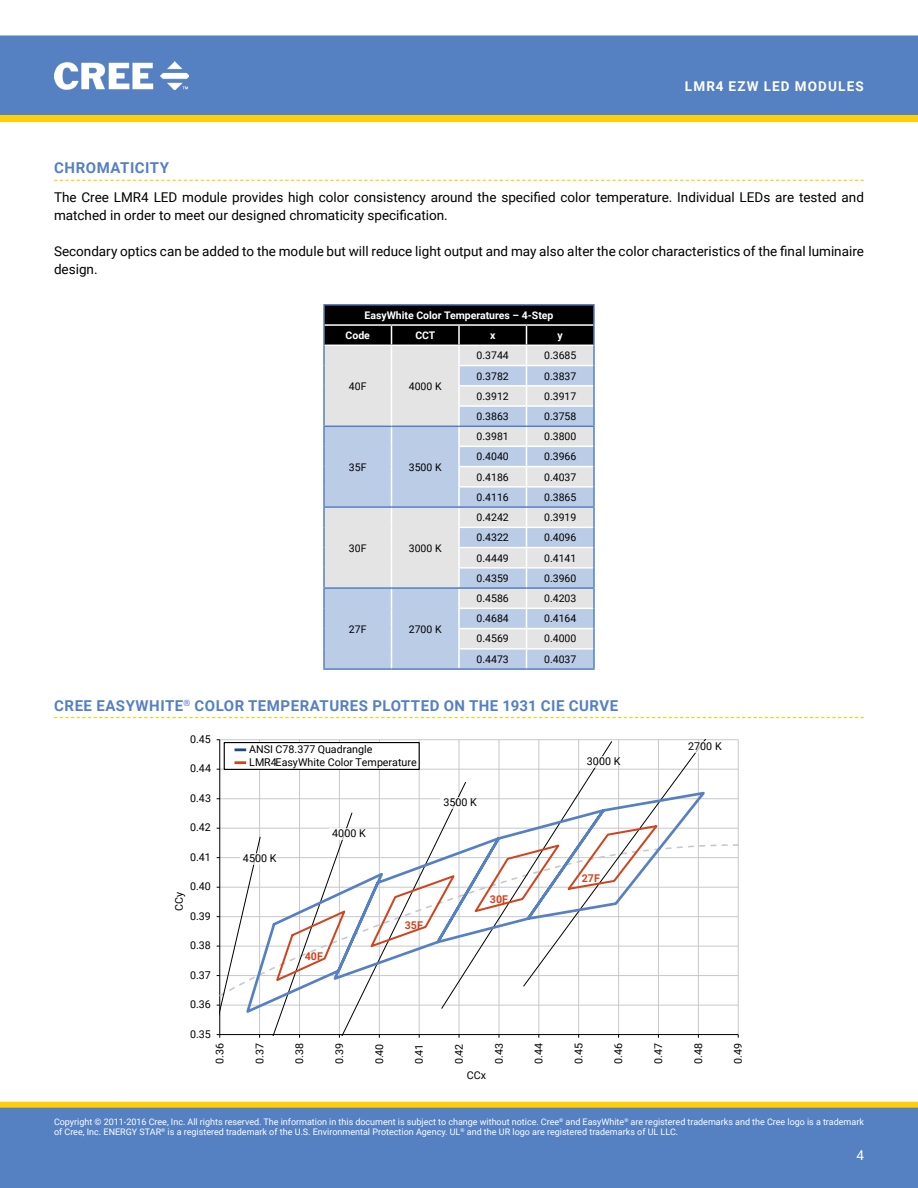
<style>
.page{position:relative;width:918px;height:1188px;background:#fff}
.page>*{position:absolute;margin:0;border:0;box-sizing:border-box;transform-origin:0 0}
.t1{font:700 15px "Roboto";letter-spacing:.035em;color:#5580c3}
.t2{font:700 15px "Roboto";letter-spacing:.1em;color:#5580c3}
.t3{font:13.5px/18px "Roboto";color:#000}
.t4{font:700 13.5px "Roboto";letter-spacing:.085em;color:#fff}
.t5{font:13.5px "Roboto";color:#fff}
.t6{font:10.65px/12.5px "Roboto";color:#000}
.t7{font:700 10.65px "Roboto";color:#cf4520}
.t8{font:10.5px "Roboto";color:#000}
.t9{font:700 10.5px/20.2px "Roboto";color:#fff}
.t10{font:9px/10.8px "Roboto";color:#fff}
</style>
<div class="page">
<div style="left:0;top:35px;width:918px;height:80px;background:#5580c1"></div>
<img style="left:55px;top:62px;width:134px;height:28px">
<div style="left:1px;top:1102px;width:916px;height:6px;background:#ffce06"></div>
<div style="left:0;top:1102px;width:918px;height:6px;border:1px solid #ffce06"></div>
<div style="left:0;top:1108px;width:918px;height:80px;background:#5580c1"></div>
<svg style="left:0;top:115px;width:918px;height:7px;background:#fece08"></svg>
<svg style="left:54px;top:180px;width:810px;height:1px"></svg>
<svg style="left:54px;top:717px;width:810px;height:1px"></svg>
<hr style="left:323px;top:668px;width:69px;height:2px;background:#5580c3">
<hr style="left:392px;top:668px;width:67px;height:2px;background:#5580c3">
<hr style="left:459px;top:668px;width:67px;height:2px;background:#5580c3">
<hr style="left:526px;top:668px;width:69px;height:2px;background:#5580c3">
<hr style="left:323px;top:304px;width:69px;height:2px;background:#5580c3">
<hr style="left:392px;top:304px;width:67px;height:2px;background:#5580c3">
<hr style="left:459px;top:304px;width:67px;height:2px;background:#5580c3">
<hr style="left:526px;top:304px;width:69px;height:2px;background:#5580c3">
<svg style="left:323px;top:305px;width:272px;height:363px;background:#bbc3cf"></svg>
<hr style="left:323px;top:325px;width:2px;height:20px;background:#5580c3">
<hr style="left:593px;top:325px;width:2px;height:20px;background:#5580c3">
<hr style="left:325px;top:324px;width:67px;height:2px;background:#fff">
<hr style="left:392px;top:324px;width:67px;height:2px;background:#fff">
<hr style="left:459px;top:324px;width:67px;height:2px;background:#fff">
<hr style="left:526px;top:324px;width:67px;height:2px;background:#fff">
<hr style="left:325px;top:345px;width:67px;height:1px;background:#fff">
<hr style="left:392px;top:345px;width:67px;height:1px;background:#fff">
<hr style="left:459px;top:345px;width:67px;height:1px;background:#fff">
<hr style="left:526px;top:345px;width:67px;height:1px;background:#fff">
<hr style="left:220px;top:828px;width:518px;height:1px;background:#c6c8ca">
<hr style="left:220px;top:798px;width:518px;height:1px;background:#c6c8ca">
<hr style="left:220px;top:769px;width:518px;height:1px;background:#c6c8ca">
<hr style="left:220px;top:739px;width:518px;height:1px;background:#c6c8ca">
<hr style="left:259px;top:740px;width:1px;height:295px;background:#c6c8ca">
<hr style="left:299px;top:740px;width:1px;height:295px;background:#c6c8ca">
<hr style="left:339px;top:740px;width:1px;height:295px;background:#c6c8ca">
<hr style="left:379px;top:740px;width:1px;height:295px;background:#c6c8ca">
<hr style="left:419px;top:740px;width:1px;height:295px;background:#c6c8ca">
<hr style="left:738px;top:740px;width:1px;height:295px;background:#c6c8ca">
<hr style="left:220px;top:740px;width:1px;height:295px;background:#000">
<svg style="left:467px;top:842px;width:272px;height:193px"></svg>
<svg style="left:613px;top:740px;width:103px;height:247px"></svg>
<svg style="left:441px;top:740px;width:172px;height:49px"></svg>
<svg style="left:217px;top:781px;width:250px;height:257px"></svg>
<svg style="left:243px;top:789px;width:467px;height:227px"></svg>
<svg style="left:274px;top:823px;width:387px;height:161px"></svg>
<div style="left:685px;top:741px;width:30px;height:11px;background:#fff"></div>
<div style="left:584px;top:756px;width:30px;height:12px;background:#fff"></div>
<svg style="left:441px;top:797px;width:29px;height:12px"></svg>
<div style="left:330px;top:828px;width:29px;height:12px;background:#fff"></div>
<svg style="left:240px;top:853px;width:30px;height:12px"></svg>
<div style="left:224px;top:743px;width:195px;height:26px;background:#fff"></div>
<div style="left:224px;top:742px;width:196px;height:28px;border:1px solid #000"></div>
<svg style="left:235px;top:761px;width:11px;height:3px"></svg>
<svg style="left:235px;top:748px;width:11px;height:3px"></svg>
<h2 class="t4" style="left:685px;top:77px;width:180px">LMR4 EZW LED MODULES</h2>
<h1 class="t2" style="left:54px;top:157px;width:116px">CHROMATICITY</h1>
<h2 class="t3" style="left:54px;top:188px;width:812px">The Cree LMR4 LED module provides high color consistency around the specified color temperature. Individual LEDs are tested and matched in order to meet our designed chromaticity specification.</h2>
<h2 class="t3" style="left:54px;top:242px;width:811px">Secondary optics can be added to the module but will reduce light output and may also alter the color characteristics of the final luminaire design.</h2>
<p class="t9" style="left:346px;top:305px;width:209px;text-indent:19px">EASYWHITE COLOR TEMPERATURES – 4-STEP<br>CODE</p>
<p class="t9" style="left:415px;top:325px;width:22px">CCT</p>
<p class="t9" style="left:490px;top:325px;width:7px">X</p>
<p class="t9" style="left:558px;top:325px;width:7px">Y</p>
<p class="t8" style="left:349px;top:379px;width:19px">40F</p>
<p class="t8" style="left:409px;top:379px;width:34px">4000 K</p>
<p class="t8" style="left:349px;top:460px;width:19px">35F</p>
<p class="t8" style="left:409px;top:460px;width:34px">3500 K</p>
<p class="t8" style="left:349px;top:540px;width:19px">30F</p>
<p class="t8" style="left:409px;top:540px;width:34px">3000 K</p>
<p class="t8" style="left:349px;top:621px;width:19px">27F</p>
<p class="t8" style="left:409px;top:621px;width:34px">2700 K</p>
<p class="t8" style="left:477px;top:348px;width:34px">0.3744</p>
<p class="t8" style="left:544px;top:348px;width:34px">0.3685</p>
<p class="t8" style="left:477px;top:369px;width:34px">0.3782</p>
<p class="t8" style="left:544px;top:369px;width:34px">0.3837</p>
<p class="t8" style="left:477px;top:389px;width:34px">0.3912</p>
<p class="t8" style="left:544px;top:389px;width:34px">0.3917</p>
<p class="t8" style="left:477px;top:409px;width:34px">0.3863</p>
<p class="t8" style="left:544px;top:409px;width:34px">0.3758</p>
<p class="t8" style="left:477px;top:429px;width:34px">0.3981</p>
<p class="t8" style="left:544px;top:429px;width:34px">0.3800</p>
<p class="t8" style="left:477px;top:449px;width:34px">0.4040</p>
<p class="t8" style="left:544px;top:449px;width:34px">0.3966</p>
<p class="t8" style="left:477px;top:470px;width:34px">0.4186</p>
<p class="t8" style="left:544px;top:470px;width:34px">0.4037</p>
<p class="t8" style="left:477px;top:490px;width:34px">0.4116</p>
<p class="t8" style="left:544px;top:490px;width:34px">0.3865</p>
<p class="t8" style="left:477px;top:510px;width:34px">0.4242</p>
<p class="t8" style="left:544px;top:510px;width:34px">0.3919</p>
<p class="t8" style="left:477px;top:530px;width:34px">0.4322</p>
<p class="t8" style="left:544px;top:530px;width:34px">0.4096</p>
<p class="t8" style="left:477px;top:551px;width:34px">0.4449</p>
<p class="t8" style="left:544px;top:551px;width:34px">0.4141</p>
<p class="t8" style="left:477px;top:571px;width:34px">0.4359</p>
<p class="t8" style="left:544px;top:571px;width:34px">0.3960</p>
<p class="t8" style="left:477px;top:591px;width:34px">0.4586</p>
<p class="t8" style="left:544px;top:591px;width:34px">0.4203</p>
<p class="t8" style="left:477px;top:611px;width:34px">0.4684</p>
<p class="t8" style="left:544px;top:611px;width:34px">0.4164</p>
<p class="t8" style="left:477px;top:631px;width:34px">0.4569</p>
<p class="t8" style="left:544px;top:631px;width:34px">0.4000</p>
<p class="t8" style="left:477px;top:652px;width:34px">0.4473</p>
<p class="t8" style="left:544px;top:652px;width:34px">0.4037</p>
<h1 class="t1" style="left:54px;top:695px;width:21px">CREE</h1>
<h1 class="t1" style="left:96px;top:695px;width:173px">EASYWHITE<sup>®</sup> COLOR TEMPER</h1>
<h1 class="t1" style="left:310px;top:695px;width:102px">ATURES PLOTTED</h1>
<h1 class="t1" style="left:444px;top:695px;width:156px">ON THE 1931 CIE CURVE</h1>
<p class="t6" style="left:190px;top:733px;width:22px">0.45</p>
<p class="t6" style="left:190px;top:762px;width:22px">0.44</p>
<p class="t6" style="left:190px;top:792px;width:22px">0.43</p>
<p class="t6" style="left:190px;top:821px;width:22px">0.42</p>
<p class="t6" style="left:190px;top:851px;width:22px">0.41</p>
<p class="t6" style="left:190px;top:880px;width:22px">0.40</p>
<p class="t6" style="left:173px;top:911px;width:21px;rotate:-90deg">CCy</p>
<p class="t6" style="left:190px;top:909px;width:22px">0.39</p>
<p class="t6" style="left:190px;top:939px;width:22px">0.38</p>
<p class="t6" style="left:190px;top:968px;width:22px">0.37</p>
<p class="t6" style="left:190px;top:998px;width:22px">0.36</p>
<p class="t6" style="left:190px;top:1027px;width:22px">0.35</p>
<p class="t6" style="left:249px;top:743px;width:169px">ANSI C78.377 Quadrangle<br>LMR4EasyWhite Color Temperature</p>
<p class="t6" style="left:243px;top:852px;width:35px">4500 K</p>
<p class="t6" style="left:332px;top:827px;width:35px">4000 K</p>
<p class="t7" style="left:305px;top:949px;width:20px">40F</p>
<p class="t7" style="left:405px;top:917px;width:20px">35F</p>
<p class="t6" style="left:443px;top:796px;width:35px">3500 K</p>
<p class="t7" style="left:490px;top:891px;width:20px">30F</p>
<p class="t6" style="left:587px;top:754px;width:35px">3000 K</p>
<p class="t7" style="left:582px;top:871px;width:20px">27F</p>
<p class="t6" style="left:688px;top:739px;width:35px">2700 K</p>
<p class="t6" style="left:213px;top:1064px;width:22px;rotate:-90deg">0.36</p>
<p class="t6" style="left:253px;top:1064px;width:22px;rotate:-90deg">0.37</p>
<p class="t6" style="left:293px;top:1064px;width:22px;rotate:-90deg">0.38</p>
<p class="t6" style="left:333px;top:1064px;width:22px;rotate:-90deg">0.39</p>
<p class="t6" style="left:373px;top:1064px;width:22px;rotate:-90deg">0.40</p>
<p class="t6" style="left:413px;top:1064px;width:22px;rotate:-90deg">0.41</p>
<p class="t6" style="left:452px;top:1064px;width:22px;rotate:-90deg">0.42</p>
<p class="t6" style="left:492px;top:1064px;width:22px;rotate:-90deg">0.43</p>
<p class="t6" style="left:532px;top:1064px;width:22px;rotate:-90deg">0.44</p>
<p class="t6" style="left:572px;top:1064px;width:22px;rotate:-90deg">0.45</p>
<p class="t6" style="left:612px;top:1064px;width:22px;rotate:-90deg">0.46</p>
<p class="t6" style="left:652px;top:1064px;width:22px;rotate:-90deg">0.47</p>
<p class="t6" style="left:692px;top:1064px;width:22px;rotate:-90deg">0.48</p>
<p class="t6" style="left:732px;top:1064px;width:22px;rotate:-90deg">0.49</p>
<p class="t6" style="left:467px;top:1068px;width:21px">CCx</p>
<p class="t10" style="left:54px;top:1116px;width:811px">Copyright © 2011-2016 Cree, Inc. All rights reserved. The information in this document is subject to change without notice. Cree<sup>®</sup> and EasyWhite<sup>®</sup> are registered trademarks and the Cree logo is a trademark of Cree, Inc. ENERGY STAR<sup>®</sup> is a registered trademark of the U.S. Environmental Protection Agency. UL<sup>®</sup> and the UR logo are registered trademarks of UL LLC.</p>
<h2 class="t5" style="left:856px;top:1145px;width:9px">4</h2>
</div>
